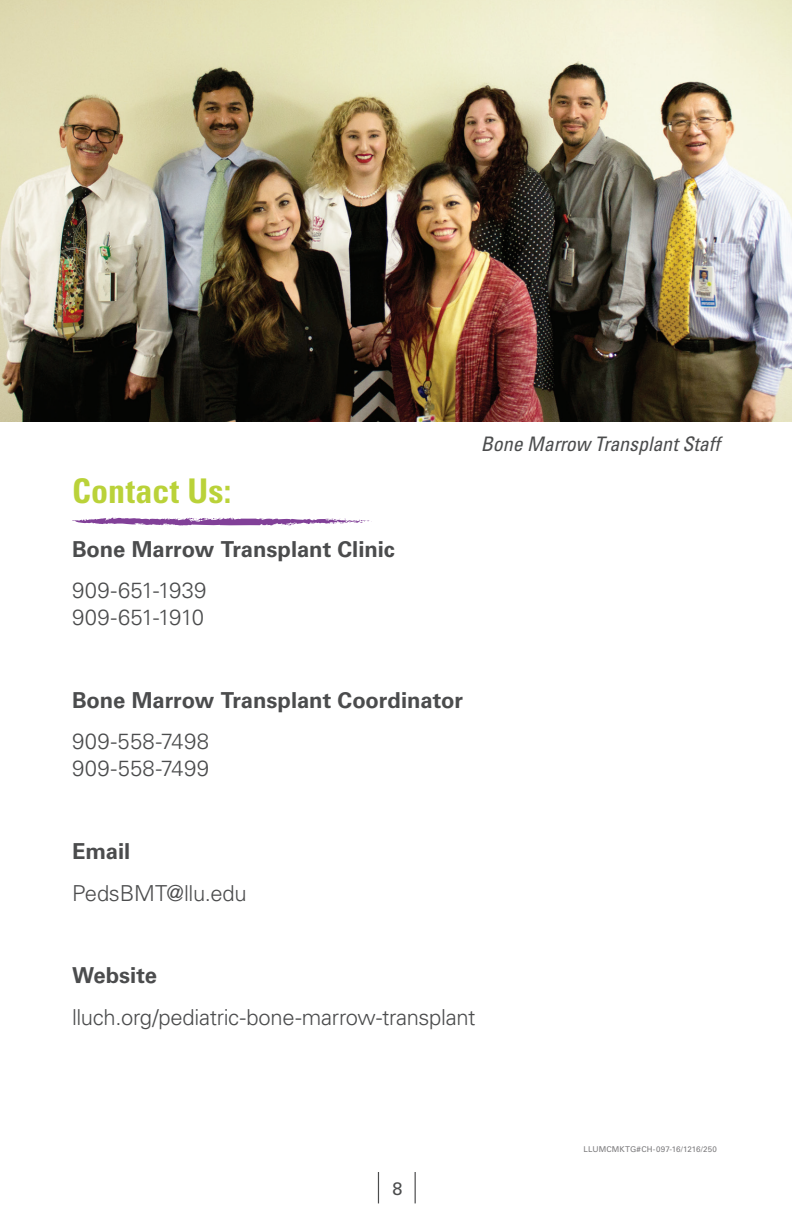
<style>
.page{position:relative;width:792px;height:1224px;background:#fff}
.page>*{position:absolute;margin:0;border:0;box-sizing:border-box;transform-origin:0 0}
.t1{font:700 condensed 34px "Univers LT Std";letter-spacing:.01em;color:#bad239}
.t2{font:700 22px "Univers LT Std";color:#4b4c4d}
.t3{font:300 22px "Univers LT Std";letter-spacing:-.01em;color:#4b4c4d}
.t4{font:300 22px/27px "Univers LT Std";letter-spacing:.01em;color:#4b4c4d}
.t5{font:300 22px/27px "Univers LT Std";letter-spacing:.02em;color:#4b4c4d}
.t6{font:italic condensed 20px "Univers LT Std";letter-spacing:-.005em;color:#4b4c4d}
.t7{font:18px "Univers LT Std";color:#4b4c4d}
.t8{font:8px "Univers LT Std";letter-spacing:.015em;color:#7b7a7c}
</style>
<div class="page">
<hr style="left:378px;top:1172px;width:1px;height:31px;background:#4b4c4d">
<hr style="left:415px;top:1172px;width:1px;height:31px;background:#4b4c4d">
<img style="left:0;top:0;width:792px;height:421px">
<svg style="left:72px;top:517px;width:300px;height:9px"></svg>
<h1 class="t1" style="left:72px;top:470px;width:161px">Contact Us:</h1>
<p class="t2" style="left:72px;top:536px;width:324px">Bone Marrow Transplant Clinic</p>
<p class="t4" style="left:72px;top:577px;width:136px">909-651-1939<br>909-651-1910</p>
<p class="t6" style="left:481px;top:431px;width:241px">Bone Marrow Transplant Staff</p>
<p class="t2" style="left:72px;top:687px;width:392px">Bone Marrow Transplant Coordinator</p>
<p class="t5" style="left:72px;top:728px;width:139px">909-558-7498<br>909-558-7499</p>
<p class="t2" style="left:72px;top:838px;width:60px">Email</p>
<p class="t3" style="left:72px;top:879px;width:176px">PedsBMT@llu.edu</p>
<p class="t2" style="left:72px;top:963px;width:87px">Website</p>
<p class="t3" style="left:72px;top:1004px;width:405px">lluch.org/pediatric-bone-marrow-transplant</p>
<p class="t7" style="left:393px;top:1178px;width:12px">8</p>
<p class="t8" style="left:583px;top:1144px;width:135px">LLUMCMKTG#CH-097-16/1216/250</p>
</div>
